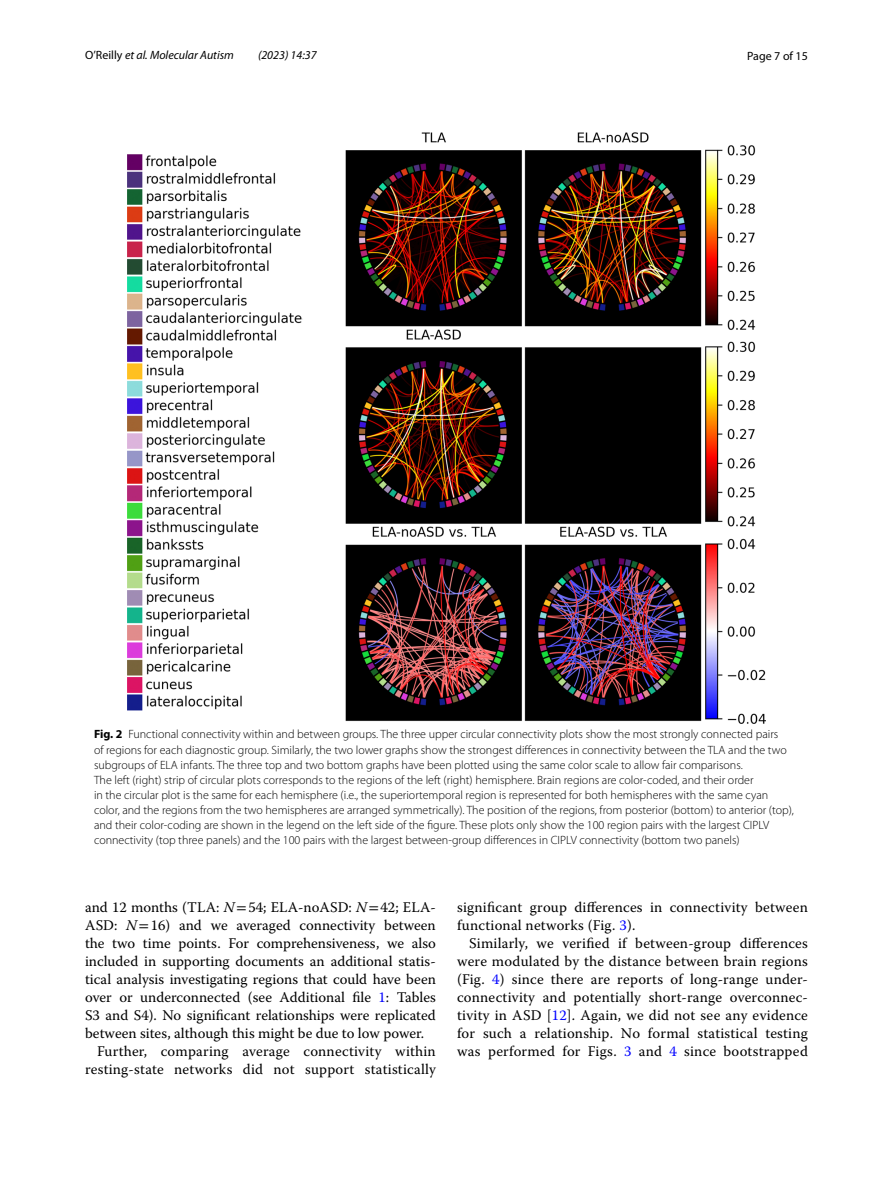
<style>
.page{position:relative;width:893px;height:1187px;background:#fff}
.page>*{position:absolute;margin:0;border:0;box-sizing:border-box;transform-origin:0 0}
.t1{font:14.7px/18px "Warnock Pro";letter-spacing:.005em;color:#000}
.t2{font:300 12px/15px "Myriad Pro";color:#000}
.t3{font:italic 12px "Myriad Pro";color:#000}
.t4{font:12px "Myriad Pro";color:#000}
.s1{font-style:normal}
.s2{font-weight:700}
.s3{font-style:italic}
.s4{font-family:"STIX"}
.s5{color:#00f}
</style>
<div class="page">
<img style="left:128px;top:133px;width:637px;height:590px">
<p class="t3" style="left:85px;top:48px;width:150px"><span class="s1">O’Reilly</span> et al. Molecular Autism</p>
<p class="t3" style="left:258px;top:48px;width:60px">(2023) 14:37</p>
<p class="t4" style="left:747px;top:48px;width:62px">Page 7 of 15</p>
<p class="t2" style="left:94px;top:727px;width:701px"><span class="s2">Fig. 2</span> Functional connectivity within and between groups. The three upper circular connectivity plots show the most strongly connected pairs<br>of regions for each diagnostic group. Similarly, the two lower graphs show the strongest differences in connectivity between the TLA and the two subgroups of ELA infants. The three top and two bottom graphs have been plotted using the same color scale to allow fair comparisons.<br>The left (right) strip of circular plots corresponds to the regions of the left (right) hemisphere. Brain regions are color-coded, and their order<br>in the circular plot is the same for each hemisphere (i.e., the superiortemporal region is represented for both hemispheres with the same cyan color, and the regions from the two hemispheres are arranged symmetrically). The position of the regions, from posterior (bottom) to anterior (top), and their color-coding are shown in the legend on the left side of the figure. These plots only show the 100 region pairs with the largest CIPLV connectivity (top three panels) and the 100 pairs with the largest between-group differences in CIPLV connectivity (bottom two panels)</p>
<p class="t1" style="left:85px;top:897px;width:352px">and 12 months (TLA: <span class="s3">N</span><span class="s4">=</span>54; ELA-noASD: <span class="s3">N</span><span class="s4">=</span>42; ELA-</p>
<p class="t1" style="left:85px;top:915px;width:352px">ASD: <span class="s3">N</span><span class="s4">=</span>16) and we averaged connectivity between</p>
<p class="t1" style="left:85px;top:933px;width:352px">the two time points. For comprehensiveness, we also</p>
<p class="t1" style="left:85px;top:951px;width:352px">included in supporting documents an additional statis-</p>
<p class="t1" style="left:85px;top:969px;width:352px">tical analysis investigating regions that could have been</p>
<p class="t1" style="left:85px;top:987px;width:352px">over or underconnected (see Additional file <span class="s5">1</span>: Tables</p>
<p class="t1" style="left:85px;top:1005px;width:352px">S3 and S4). No significant relationships were replicated</p>
<p class="t1" style="left:85px;top:1023px;width:341px">between sites, although this might be due to low power.</p>
<p class="t1" style="left:97px;top:1041px;width:340px">Further, comparing average connectivity within</p>
<p class="t1" style="left:85px;top:1059px;width:352px">resting-state networks did not support statistically</p>
<p class="t1" style="left:457px;top:897px;width:352px">significant group differences in connectivity between functional networks (Fig. <span class="s5">3</span>).</p>
<p class="t1" style="left:457px;top:933px;width:352px;text-align:justify;text-indent:12px">Similarly, we verified if between-group differences were modulated by the distance between brain regions (Fig. <span class="s5">4</span>) since there are reports of long-range under&shy;connectivity and potentially short-range overconnec&shy;tivity in ASD [<span class="s5">12</span>]. Again, we did not see any evidence for such a relationship. No formal statistical testing was performed for Figs. <span class="s5">3</span> and <span class="s5">4</span> since bootstrapped</p>
</div>
